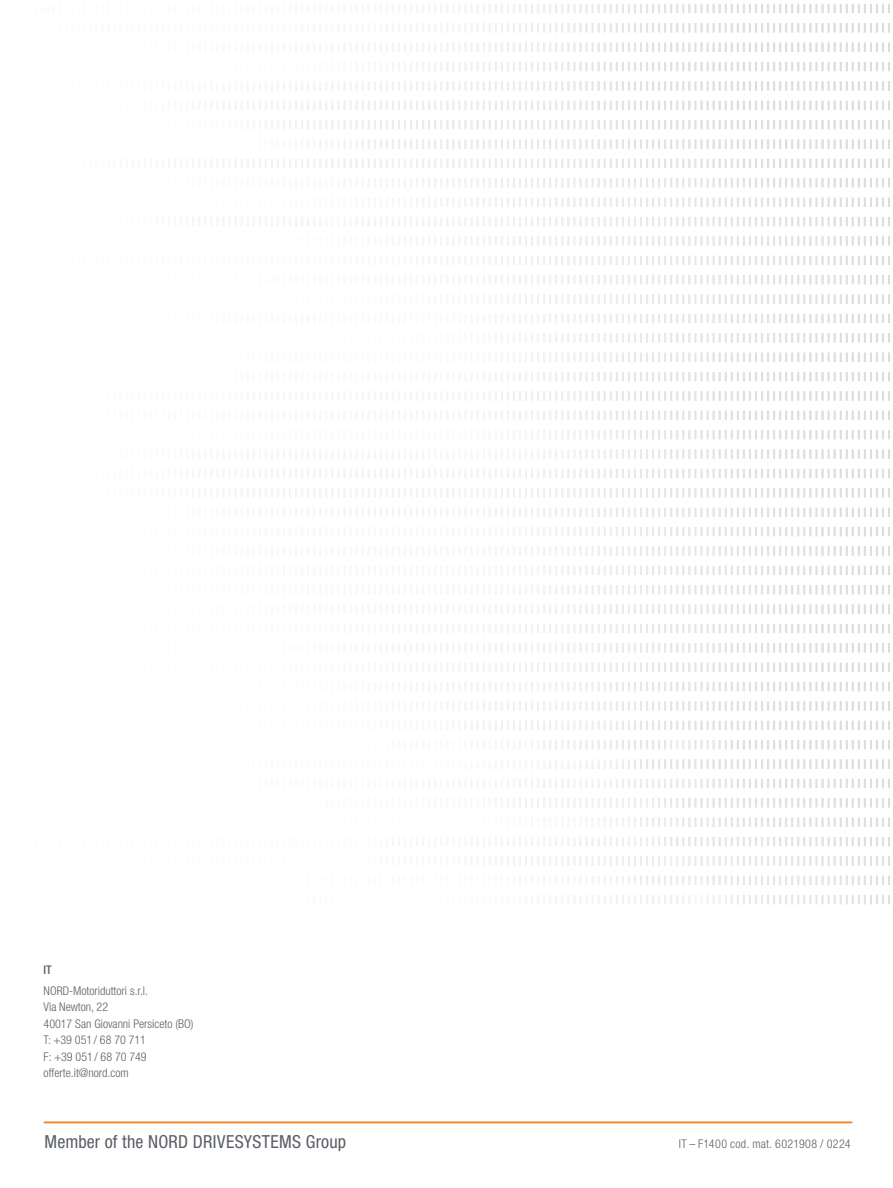
<style>
.page{position:relative;width:893px;height:1188px;background:#fff}
.page>*{position:absolute;margin:0;border:0;box-sizing:border-box;transform-origin:0 0}
.t1{font:condensed 18px "Helvetica Neue LT Std";letter-spacing:.015em;color:#5b5f66}
.t2{font:300 condensed 12px "Helvetica Neue LT Std";color:#5b5f66}
.t3{font:300 condensed 12px "Helvetica Neue LT Std";letter-spacing:.03em;color:#5b5f66}
.t4{font:500 condensed 12px "Helvetica Neue LT Std";color:#5b5f66}
</style>
<div class="page">
<hr style="left:45px;top:1122px;width:808px;height:1px;background:#f58220">
<img style="left:186px;top:4px;width:704px;height:901px">
<hr style="left:44px;top:1122px;width:806px;height:1px;background:#f58220">
<p class="t4" style="left:44px;top:962px;width:10px">IT</p>
<p class="t2" style="left:44px;top:983px;width:106px">NORD-Motoriduttori s.r.l.</p>
<p class="t2" style="left:44px;top:1000px;width:66px">Via Newton, 22</p>
<p class="t2" style="left:44px;top:1016px;width:151px">40017 San Giovanni Persiceto (BO)</p>
<p class="t2" style="left:44px;top:1033px;width:104px">T: +39 051 / 68 70 711</p>
<p class="t2" style="left:44px;top:1049px;width:105px">F: +39 051 / 68 70 749</p>
<p class="t2" style="left:44px;top:1066px;width:87px">offerte.it@nord.com</p>
<h1 class="t1" style="left:45px;top:1131px;width:303px">Member of the NORD DRIVESYSTEMS Group</h1>
<p class="t3" style="left:679px;top:1137px;width:173px">IT – F1400 cod. mat. 6021908 / 0224</p>
</div>
